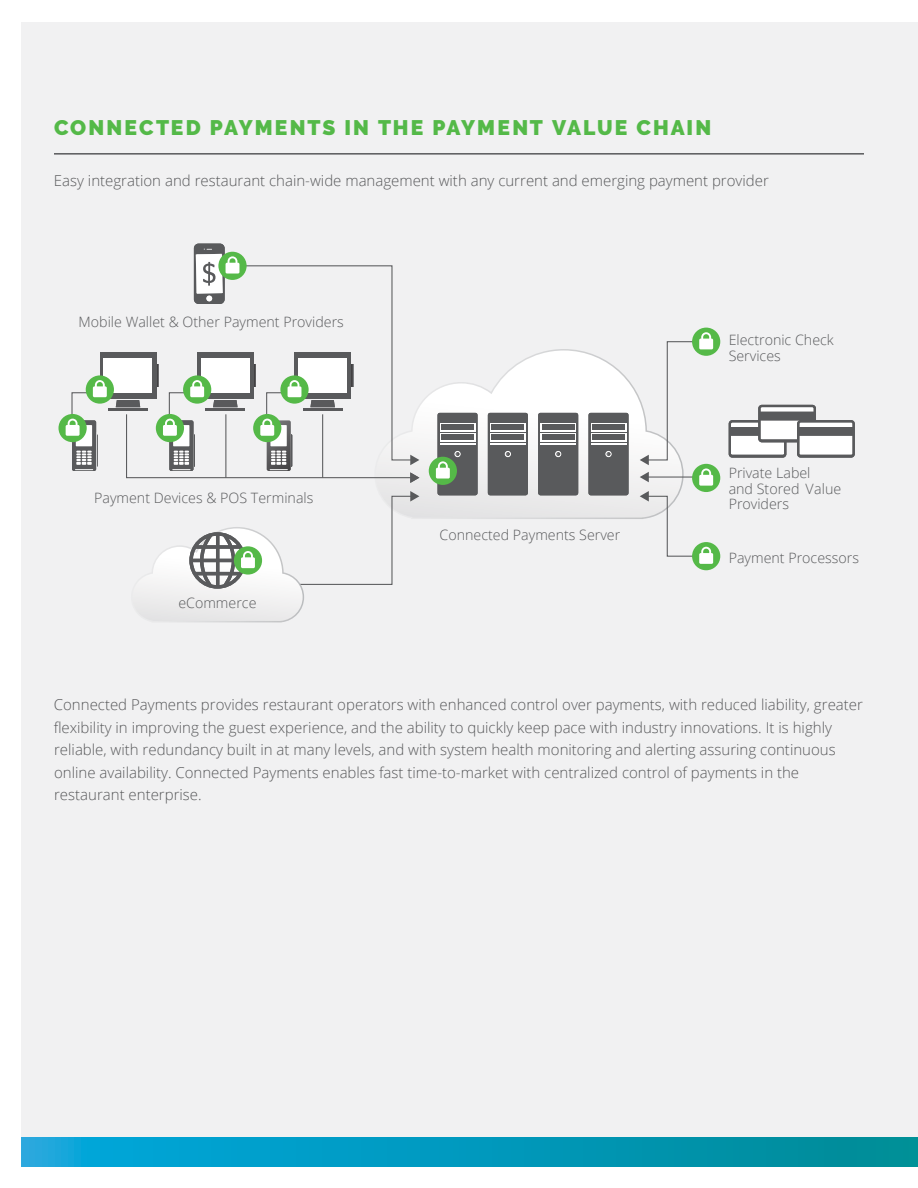
<style>
.page{position:relative;width:918px;height:1188px;background:#fff}
.page>*{position:absolute;margin:0;border:0;box-sizing:border-box;transform-origin:0 0}
.t1{font:900 21px "Raleway";letter-spacing:.095em;color:#54b948}
.t2{font:300 15px/22.5px "Open Sans";color:#58595b}
.t3{font:300 14.25px/15.6px "Open Sans";color:#595a5c}
</style>
<div class="page">
<div style="left:22px;top:22px;width:896px;height:1144px;background:#f1f1f2"></div>
<hr style="left:54px;top:153px;width:810px;height:2px;background:#58595b">
<svg style="left:22px;top:1137px;width:896px;height:29px;background:#0299bb"></svg>
<svg style="left:419px;top:349px;width:221px;height:170px"></svg>
<svg style="left:488px;top:413px;width:40px;height:82px;background:#6b6c6d"></svg>
<div style="left:492px;top:425px;width:32px;height:5px;background:#595a5c"></div>
<svg style="left:538px;top:413px;width:40px;height:82px;background:#6b6c6e"></svg>
<div style="left:542px;top:425px;width:32px;height:5px;background:#595a5c"></div>
<svg style="left:588px;top:413px;width:41px;height:82px;background:#6c6d6f"></svg>
<div style="left:592px;top:425px;width:33px;height:5px;background:#595a5c"></div>
<div style="left:429px;top:457px;width:28px;height:28px;background:#55b948;border-radius:50%"></div>
<svg style="left:436px;top:413px;width:42px;height:82px"></svg>
<svg style="left:729px;top:405px;width:126px;height:53px"></svg>
<div style="left:59px;top:414px;width:28px;height:28px;background:#55b948;border-radius:50%"></div>
<div style="left:100px;top:353px;width:56px;height:46px;background:#595a5c"></div>
<hr style="left:108px;top:408px;width:40px;height:2px;background:#595a5c">
<div style="left:104px;top:358px;width:48px;height:35px;background:#fff"></div>
<div style="left:86px;top:375px;width:28px;height:29px;background:#55b948;border-radius:50%"></div>
<svg style="left:66px;top:380px;width:41px;height:91px"></svg>
<div style="left:692px;top:464px;width:28px;height:28px;background:#55b948;border-radius:50%"></div>
<div style="left:692px;top:328px;width:28px;height:28px;background:#55b948;border-radius:50%"></div>
<div style="left:692px;top:542px;width:28px;height:28px;background:#55b948;border-radius:50%"></div>
<svg style="left:640px;top:332px;width:73px;height:232px"></svg>
<svg style="left:116px;top:244px;width:303px;height:239px"></svg>
<svg style="left:136px;top:491px;width:283px;height:131px"></svg>
<h1 class="t1" style="left:54px;top:115px;width:659px">CONNECTED PAYMENTS IN THE PAYMENT VALUE CHAIN</h1>
<p class="t2" style="left:54px;top:169px;width:716px">Easy integration and restaurant chain-wide management with any current and emerging payment provider</p>
<p class="t3" style="left:79px;top:313px;width:267px">Mobile Wallet &amp; Other Payment Providers</p>
<p class="t3" style="left:94px;top:490px;width:221px">Payment Devices &amp; POS Terminals</p>
<p class="t3" style="left:178px;top:594px;width:80px">eCommerce</p>
<p class="t3" style="left:440px;top:526px;width:182px">Connected Payments Server</p>
<p class="t3" style="left:729px;top:332px;width:107px">Electronic Check<br>Services</p>
<p class="t3" style="left:729px;top:465px;width:114px">Private Label<br>and Stored Value<br>Providers</p>
<p class="t3" style="left:729px;top:549px;width:132px">Payment Processors</p>
<p class="t2" style="left:54px;top:693px;width:811px">Connected Payments provides restaurant operators with enhanced control over payments, with reduced liability, greater flexibility in improving the guest experience, and the ability to quickly keep pace with industry innovations. It is highly reliable, with redundancy built in at many levels, and with system health monitoring and alerting assuring continuous online availability. Connected Payments enables fast time-to-market with centralized control of payments in the restaurant enterprise.</p>
</div>
